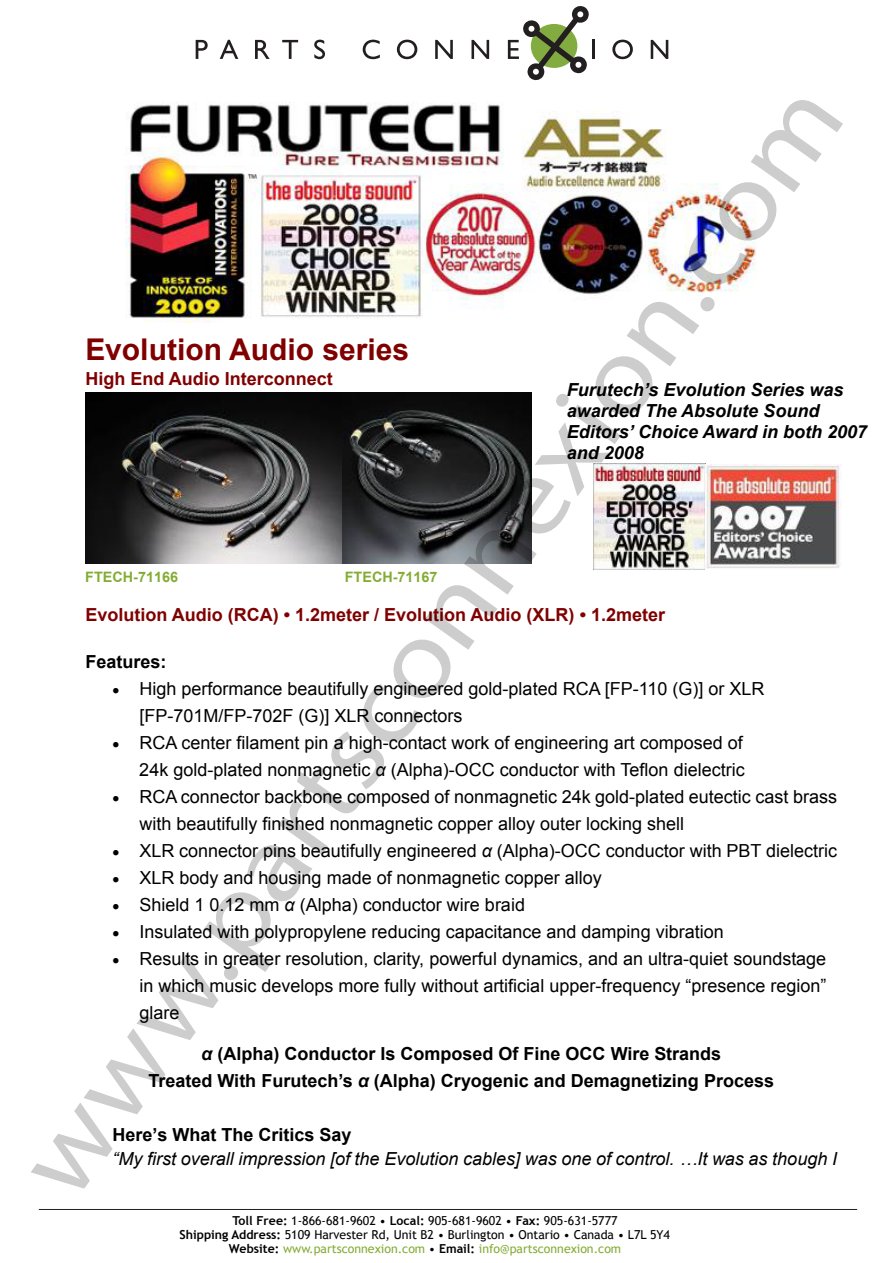
<style>
.page{position:relative;width:893px;height:1263px;background:#fff}
.page>*{position:absolute;margin:0;border:0;box-sizing:border-box;transform-origin:0 0}
.t1{font:109.95px "Myriad Pro";color:#000;scale:1.11 1}
.t2{font:700 30px "Arial";color:#800000}
.t3{font:18px/27px "Arial";color:#000}
.t4{font:700 18px/27px "Arial";color:#000;text-align:center}
.t5{font:italic 700 18px/20.7px "Arial";color:#000}
.t6{font:700 18px "Arial";color:#800000}
.t7{font:italic 18px "Arial";color:#000}
.t8{font:700 14.4px "Arial";color:#84ac34}
.t9{font:12.3px/14.4px "Trebuchet MS";color:#000;text-align:center}
.s1{font-style:italic}
.s2{font-weight:700}
.s3{color:#84ac34}
</style>
<div class="page">
<img style="left:126px;top:102px;width:631px;height:221px">
<img style="left:594px;top:463px;width:247px;height:107px">
<img style="left:85px;top:392px;width:446px;height:171px">
<svg style="left:196px;top:40px;width:12px;height:19px"></svg>
<svg style="left:220px;top:40px;width:18px;height:19px"></svg>
<svg style="left:255px;top:40px;width:15px;height:19px"></svg>
<svg style="left:282px;top:40px;width:16px;height:19px"></svg>
<svg style="left:314px;top:40px;width:11px;height:19px"></svg>
<svg style="left:363px;top:40px;width:17px;height:19px"></svg>
<svg style="left:397px;top:40px;width:20px;height:19px"></svg>
<svg style="left:435px;top:40px;width:18px;height:19px"></svg>
<svg style="left:471px;top:40px;width:18px;height:19px"></svg>
<svg style="left:612px;top:40px;width:21px;height:19px"></svg>
<svg style="left:651px;top:40px;width:17px;height:19px"></svg>
<svg style="left:508px;top:6px;width:86px;height:75px"></svg>
<h1 class="t1" style="left:-9px;top:1148px;width:1205px;rotate:-55deg">www.partsconnexion.com</h1>
<h2 class="t2" style="left:85px;top:329px;width:325px">Evolution Audio series</h2>
<p class="t6" style="left:85px;top:367px;width:249px">High End Audio Interconnect</p>
<p class="t5" style="left:567px;top:380px;width:302px">Furutech’s Evolution Series was awarded The Absolute Sound<br>Editors’ Choice Award in both 2007 and 2008</p>
<p class="t8" style="left:85px;top:568px;width:94px">FTECH-71166</p>
<p class="t8" style="left:345px;top:568px;width:94px">FTECH-71167</p>
<p class="t6" style="left:85px;top:603px;width:581px">Evolution Audio (RCA) • 1.2meter / Evolution Audio (XLR) • 1.2meter</p>
<p class="t4" style="left:85px;top:649px;width:83px">Features:</p>
<p class="t3" style="left:139px;top:675px;width:627px;text-indent:-27px">• High performance beautifully engineered gold-plated RCA [FP-110 (G)] or XLR [FP-701M/FP-702F (G)] XLR connectors</p>
<p class="t3" style="left:112px;top:729px;width:634px;text-align:right">• RCA center filament pin a high-contact work of engineering art composed of<br>24k gold-plated nonmagnetic <span class="s1">α</span> (Alpha)-OCC conductor with Teflon dielectric</p>
<p class="t3" style="left:139px;top:783px;width:699px;text-indent:-27px">• RCA connector backbone composed of nonmagnetic 24k gold-plated eutectic cast brass with beautifully finished nonmagnetic copper alloy outer locking shell</p>
<p class="t3" style="left:112px;top:837px;width:726px">• XLR connector pins beautifully engineered <span class="s1">α</span> (Alpha)-OCC conductor with PBT dielectric</p>
<p class="t3" style="left:112px;top:864px;width:491px">• XLR body and housing made of nonmagnetic copper alloy</p>
<p class="t3" style="left:112px;top:891px;width:414px">• Shield 1 0.12 mm <span class="s1">α</span> (Alpha) conductor wire braid</p>
<p class="t3" style="left:112px;top:918px;width:613px">• Insulated with polypropylene reducing capacitance and damping vibration</p>
<p class="t3" style="left:139px;top:945px;width:689px;text-align:justify;text-indent:-27px">• Results in greater resolution, clarity, powerful dynamics, and an ultra-quiet soundstage in which music develops more fully without artificial upper-frequency “presence region” glare</p>
<p class="t4" style="left:148px;top:1041px;width:627px"><span class="s1">α</span> (Alpha) Conductor Is Composed Of Fine OCC Wire Strands<br>Treated With Furutech’s <span class="s1">α</span> (Alpha) Cryogenic and Demagnetizing Process</p>
<p class="t4" style="left:112px;top:1122px;width:241px">Here’s What The Critics Say</p>
<p class="t7" style="left:112px;top:1147px;width:726px">“My first overall impression [of the Evolution cables] was one of control. …It was as though I</p>
<p class="t9" style="left:180px;top:1213px;width:492px"><span class="s2">Toll Free:</span> 1-866-681-9602 • <span class="s2">Local:</span> 905-681-9602 • <span class="s2">Fax:</span> 905-631-5777<br><span class="s2">Shipping Address:</span> 5109 Harvester Rd, Unit B2 • Burlington • Ontario • Canada • L7L 5Y4<br><span class="s2">Website:</span> <span class="s3">www.partsconnexion.com</span> • <span class="s2">Email:</span> <span class="s3">info@partsconnexion.com</span></p>
</div>
